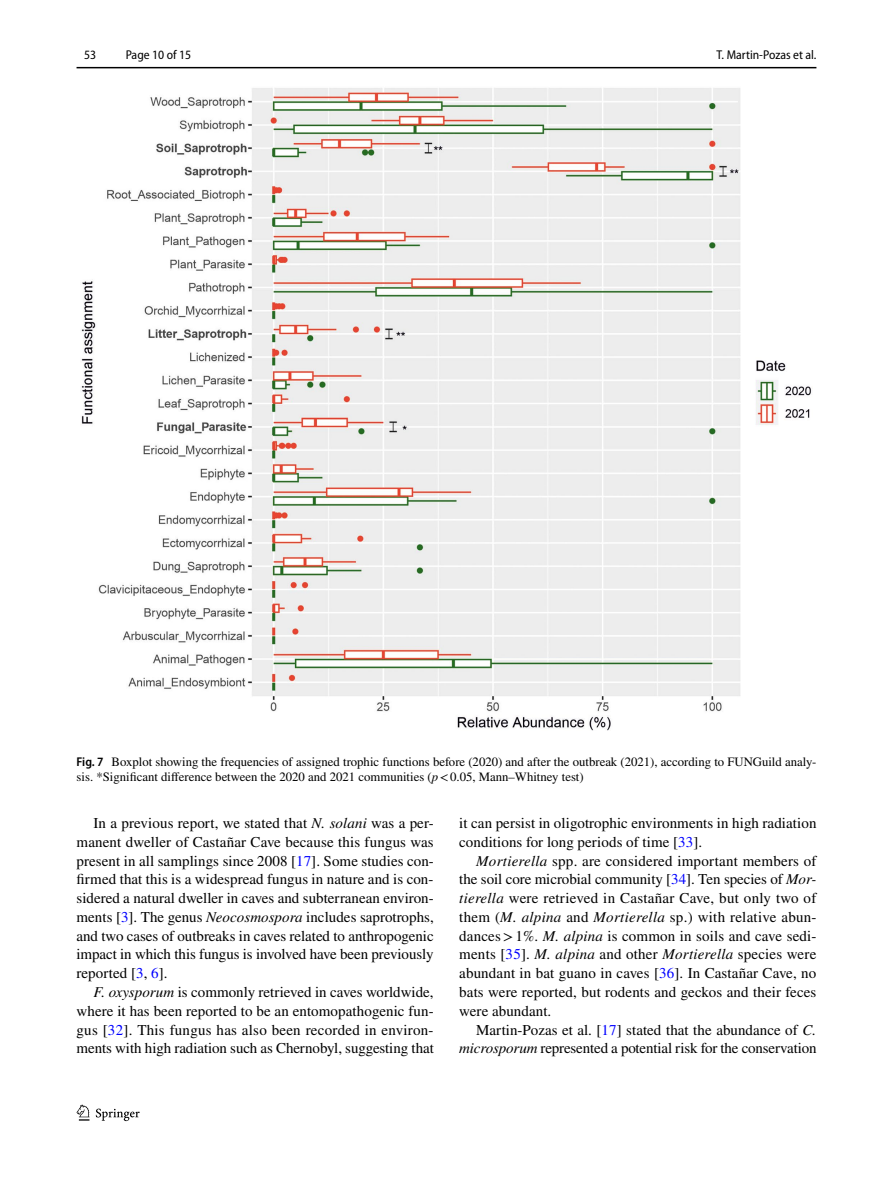
<style>
.page{position:relative;width:893px;height:1187px;background:#fff}
.page>*{position:absolute;margin:0;border:0;box-sizing:border-box;transform-origin:0 0}
.t1{font:15px/18.8px "STIX";color:#000;text-align:justify}
.t2{font:12.75px/15px "STIX";color:#000}
.t3{font:semi-condensed 12.75px "Myriad Pro";color:#000}
.s1{font-family:"Myriad Pro";font-weight:600;font-stretch:semi-condensed}
.s2{font-style:italic}
.s3{color:#00f}
</style>
<div class="page">
<hr style="left:77px;top:67px;width:739px;height:1px;background:#000">
<svg style="left:77px;top:1104px;width:12px;height:16px"></svg>
<svg style="left:96px;top:1108px;width:44px;height:12px"></svg>
<img style="left:81px;top:88px;width:731px;height:642px">
<p class="t3" style="left:84px;top:48px;width:14px">53</p>
<p class="t3" style="left:126px;top:48px;width:67px">Page 10 of 15</p>
<p class="t3" style="left:717px;top:48px;width:101px">T. Martin‑Pozas et al.</p>
<p class="t2" style="left:77px;top:755px;width:741px"><span class="s1">Fig. 7</span> Boxplot showing the frequencies of assigned trophic functions before (2020) and after the outbreak (2021), according to FUNGuild analy&shy;sis. *Significant difference between the 2020 and 2021 communities (<span class="s2">p</span>&lt;0.05, Mann–Whitney test)</p>
<p class="t1" style="left:77px;top:814px;width:359px;text-indent:17px">In a previous report, we stated that <span class="s2">N. solani</span> was a per&shy;manent dweller of Castañar Cave because this fungus was present in all samplings since 2008 [<span class="s3">17</span>]. Some studies con&shy;firmed that this is a widespread fungus in nature and is con&shy;sidered a natural dweller in caves and subterranean environ&shy;ments [<span class="s3">3</span>]. The genus <span class="s2">Neocosmospora</span> includes saprotrophs, and two cases of outbreaks in caves related to anthropogenic impact in which this fungus is involved have been previously reported [<span class="s3">3</span>, <span class="s3">6</span>].</p>
<p class="t1" style="left:77px;top:983px;width:359px;text-indent:17px"><span class="s2">F. oxysporum</span> is commonly retrieved in caves worldwide, where it has been reported to be an entomopathogenic fun&shy;gus [<span class="s3">32</span>]. This fungus has also been recorded in environ&shy;ments with high radiation such as Chernobyl, suggesting that</p>
<p class="t1" style="left:459px;top:814px;width:359px">it can persist in oligotrophic environments in high radiation conditions for long periods of time [<span class="s3">33</span>].</p>
<p class="t1" style="left:459px;top:852px;width:359px;text-indent:17px"><span class="s2">Mortierella</span> spp. are considered important members of the soil core microbial community [<span class="s3">34</span>]. Ten species of <span class="s2">Mor&shy;tierella</span> were retrieved in Castañar Cave, but only two of them (<span class="s2">M. alpina</span> and <span class="s2">Mortierella</span> sp.) with relative abun&shy;dances&gt;1%. <span class="s2">M. alpina</span> is common in soils and cave sedi&shy;ments [<span class="s3">35</span>]. <span class="s2">M. alpina</span> and other <span class="s2">Mortierella</span> species were abundant in bat guano in caves [<span class="s3">36</span>]. In Castañar Cave, no bats were reported, but rodents and geckos and their feces were abundant.</p>
<p class="t1" style="left:459px;top:1021px;width:359px;text-align:right">Martin-Pozas et al. [<span class="s3">17</span>] stated that the abundance of <span class="s2">C. microsporum</span> represented a potential risk for the conservation</p>
</div>
